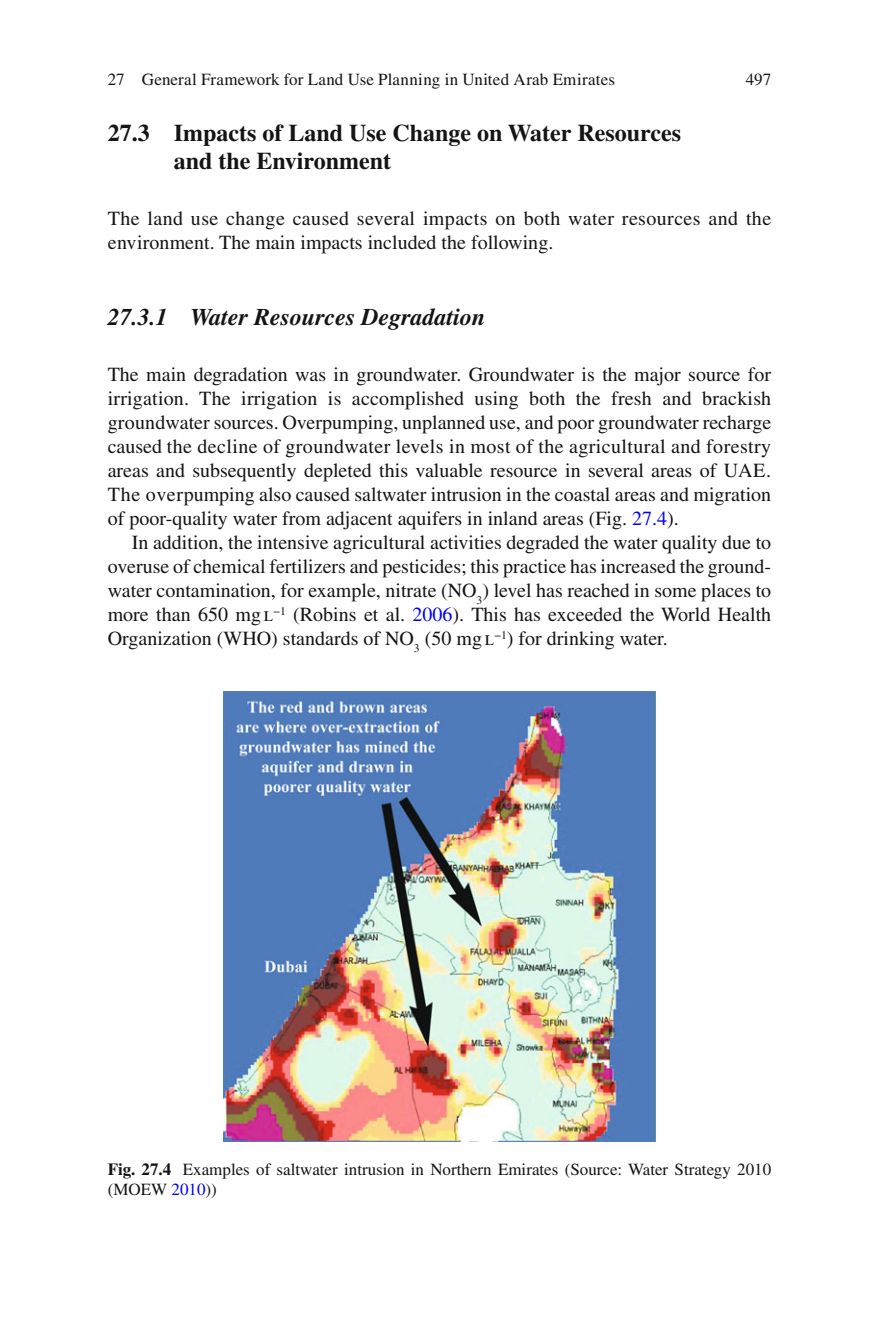
<style>
.page{position:relative;width:879px;height:1333px;background:#fff}
.page>*{position:absolute;margin:0;border:0;box-sizing:border-box;transform-origin:0 0}
.t1{font:700 24px/28px "Times";color:#131413}
.t2{font:italic 700 24px "Times";color:#131413}
.t3{font:20px/24px "Times";color:#131413;text-align:justify}
.t4{font:20px/24px "Times";letter-spacing:.02em;color:#131413}
.t5{font:17px/20px "Times";color:#131413}
.s1{color:#0000fa}
.s2{font-family:"Times Roman SC"}
.s3{font-weight:700}
</style>
<div class="page">
<img style="left:223px;top:691px;width:432px;height:450px">
<p class="t5" style="left:108px;top:71px;width:509px">27 General Framework for Land Use Planning in United Arab Emirates</p>
<p class="t5" style="left:746px;top:71px;width:27px">497</p>
<p class="t1" style="left:174px;top:121px;width:509px;text-indent:-66px">27.3 Impacts of Land Use Change on Water Resources and the Environment</p>
<p class="t4" style="left:108px;top:208px;width:665px">The land use change caused several impacts on both water resources and the environment. The main impacts included the following.</p>
<p class="t2" style="left:108px;top:308px;width:379px">27.3.1 Water Resources Degradation</p>
<p class="t3" style="left:108px;top:364px;width:665px">The main degradation was in groundwater. Groundwater is the major source for irrigation. The irrigation is accomplished using both the fresh and brackish groundwater sources. Overpumping, unplanned use, and poor groundwater recharge caused the decline of groundwater levels in most of the agricultural and forestry areas and subsequently depleted this valuable resource in several areas of UAE.<br>The overpumping also caused saltwater intrusion in the coastal areas and migration of poor-quality water from adjacent aquifers in inland areas (Fig. <span class="s1">27.4</span> ).</p>
<p class="t3" style="left:108px;top:532px;width:665px;text-indent:24px">In addition, the intensive agricultural activities degraded the water quality due to overuse of chemical fertilizers and pesticides; this practice has increased the ground&shy;water contamination, for example, nitrate (NO <sub>3</sub> ) level has reached in some places to more than 650 mg <span class="s2">l</span><sup>−1</sup> (Robins et al. <span class="s1">2006</span> ) . This has exceeded the World Health Organization (WHO) standards of NO <sub>3</sub> (50 mg <span class="s2">l</span><sup>−1</sup> ) for drinking water.</p>
<p class="t5" style="left:108px;top:1160px;width:665px"><span class="s3">Fig. 27.4</span> Examples of saltwater intrusion in Northern Emirates (Source: Water Strategy 2010 (MOEW <span class="s1">2010</span> ) )</p>
</div>
